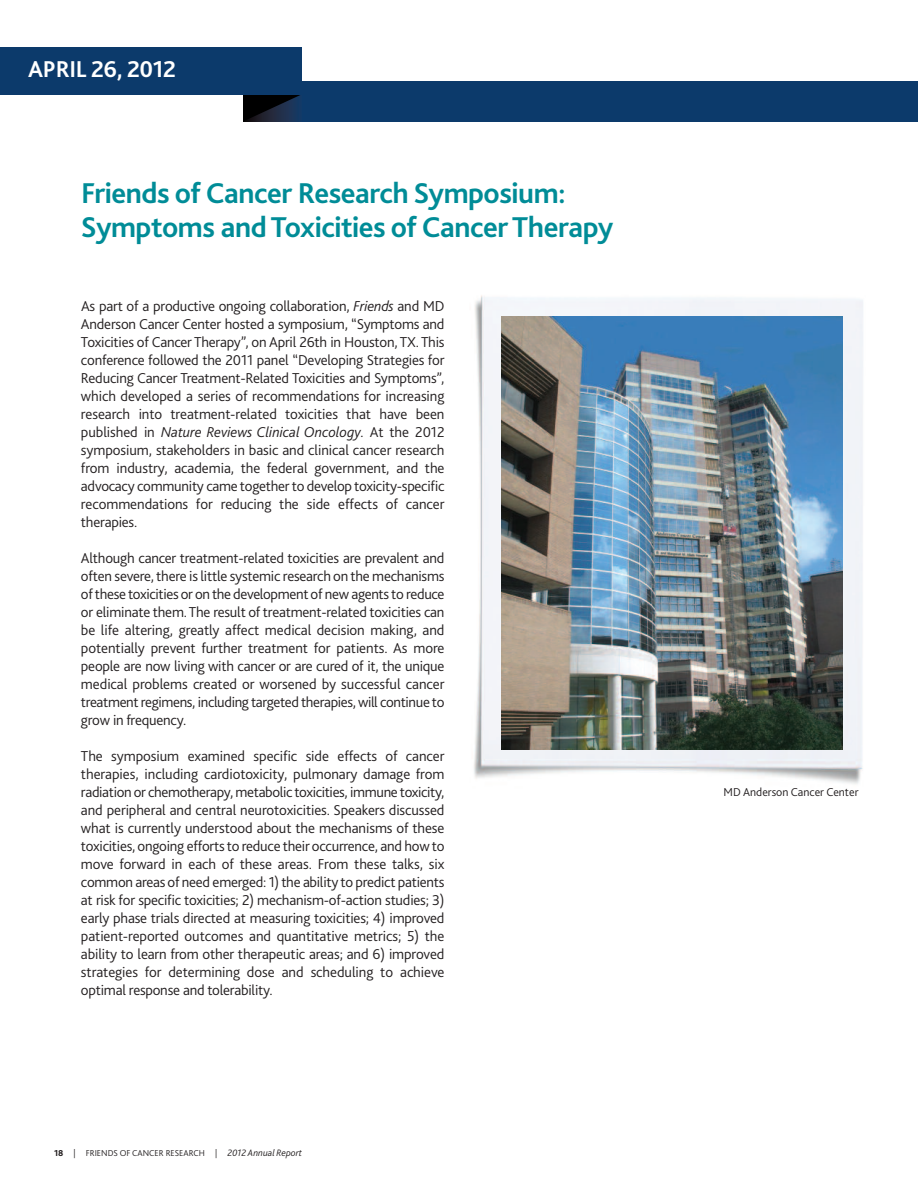
<style>
.page{position:relative;width:918px;height:1188px;background:#fff}
.page>*{position:absolute;margin:0;border:0;box-sizing:border-box;transform-origin:0 0}
.t1{font:700 30px/34.5px "Bliss 2";letter-spacing:-.015em;color:#008c97}
.t2{font:700 24px "Bliss 2";letter-spacing:-.015em;color:#fff}
.t3{font:300 15px/18px "Bliss 2";letter-spacing:-.015em;color:#231f20;text-align:justify}
.t4{font:300 12px "Bliss 2";color:#231f20}
.t5{font:300 9px "Bliss 2";color:#231f20}
.s1{font-style:italic}
.s2{font-weight:800}
.s3{font-style:italic;font-size:9.75px}
</style>
<div class="page">
<div style="left:243px;top:81px;width:675px;height:41px;background:#0c3a6b"></div>
<svg style="left:243px;top:95px;width:57px;height:27px;background:#0f1724"></svg>
<div style="left:0;top:47px;width:301px;height:47px;background:#0c3a6b"></div>
<img style="left:474px;top:295px;width:389px;height:489px">
<img style="left:501px;top:316px;width:342px;height:434px">
<h2 class="t2" style="left:28px;top:60px;width:149px">APRIL 26, 2012</h2>
<h1 class="t1" style="left:81px;top:178px;width:534px">Friends of Cancer Research Symposium:<br>Symptoms andToxicities of CancerTherapy</h1>
<p class="t3" style="left:81px;top:298px;width:365px">As part of a productive ongoing collaboration, <span class="s1">Friends</span> and MD Anderson Cancer Center hosted a symposium, “Symptoms and Toxicities of Cancer Therapy”, on April 26th in Houston, TX. This conference followed the 2011 panel “Developing Strategies for Reducing Cancer Treatment-Related Toxicities and Symptoms”, which developed a series of recommendations for increasing research into treatment-related toxicities that have been published in <span class="s1">Nature Reviews Clinical Oncology.</span> At the 2012 symposium, stakeholders in basic and clinical cancer research from industry, academia, the federal government, and the advocacy community came together to develop toxicity-specific recommendations for reducing the side effects of cancer therapies.</p>
<p class="t3" style="left:81px;top:550px;width:365px">Although cancer treatment-related toxicities are prevalent and often severe, there is little systemic research on the mechanisms of these toxicities or on the development of new agents to reduce or eliminate them.The result of treatment-related toxicities can be life altering, greatly affect medical decision making, and potentially prevent further treatment for patients. As more people are now living with cancer or are cured of it, the unique medical problems created or worsened by successful cancer treatment regimens, including targeted therapies, will continue to grow in frequency.</p>
<p class="t3" style="left:81px;top:748px;width:365px">The symposium examined specific side effects of cancer therapies, including cardiotoxicity, pulmonary damage from radiation or chemotherapy, metabolic toxicities, immune toxicity, and peripheral and central neurotoxicities. Speakers discussed what is currently understood about the mechanisms of these toxicities, ongoing efforts to reduce their occurrence, and how to move forward in each of these areas. From these talks, six common areas of need emerged: 1) the ability to predict patients at risk for specific toxicities; 2) mechanism-of-action studies; 3) early phase trials directed at measuring toxicities; 4) improved patient-reported outcomes and quantitative metrics; 5) the ability to learn from other therapeutic areas; and 6) improved strategies for determining dose and scheduling to achieve optimal response and tolerability.</p>
<p class="t5" style="left:54px;top:1150px;width:250px"><span class="s2">18</span> | FRIENDS OF CANCER RESEARCH | <span class="s3">2012 Annual Report</span></p>
<p class="t4" style="left:724px;top:788px;width:136px">MD Anderson Cancer Center</p>
</div>
